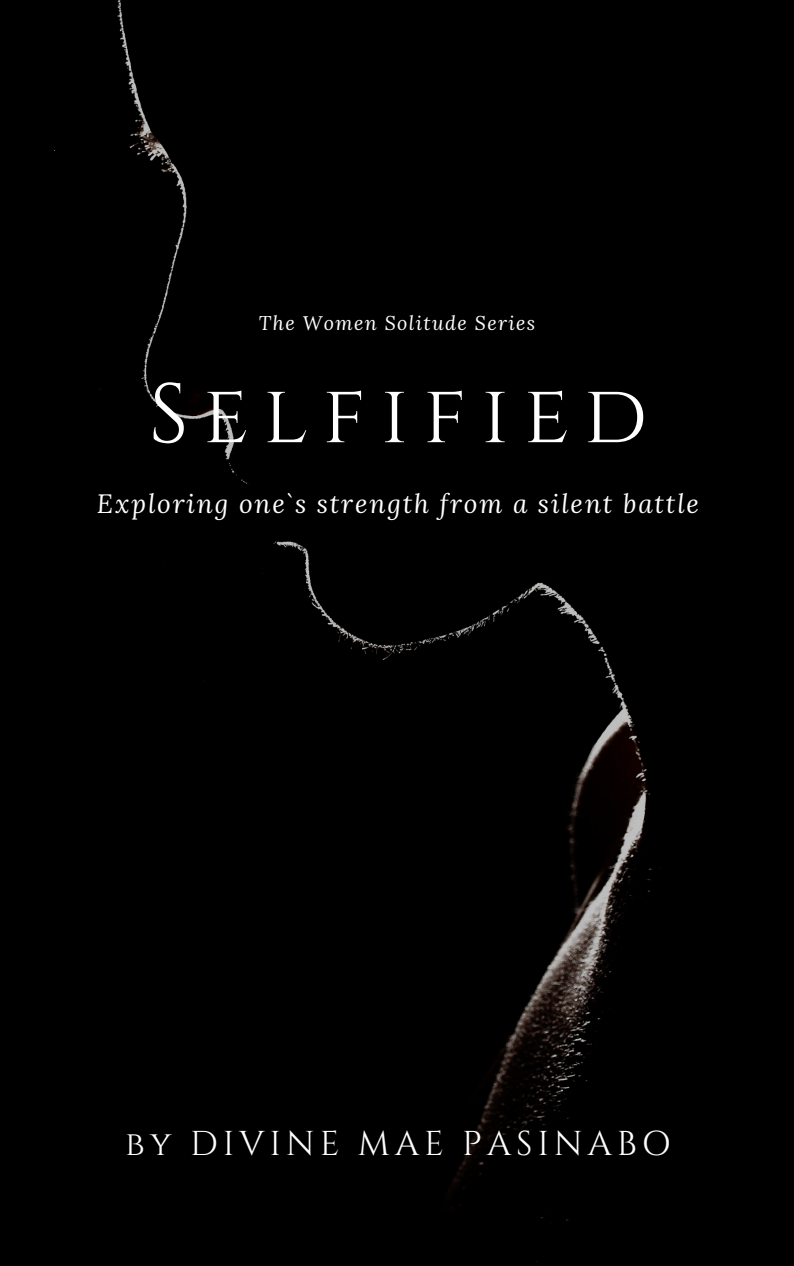
<style>
.page{position:relative;width:794px;height:1266px;background:#fff}
.page>*{position:absolute;margin:0;border:0;box-sizing:border-box;transform-origin:0 0}
.t1{font:83.85px "Cinzel";letter-spacing:.17em;color:#fff}
.t2{font:34.42px "Cinzel";letter-spacing:.14em;color:#fff}
.t3{font:italic 26.25px "Lora";letter-spacing:.07em;color:#fff}
.t4{font:italic 19.65px "Lora";letter-spacing:.07em;color:#fff}
</style>
<div class="page">
<div style="left:0;top:0;width:793px;height:1266px;background:#000"></div>
<p class="t4" style="left:259px;top:309px;width:278px">The Women Solitude Series</p>
<h1 class="t1" style="left:149px;top:361px;width:500px">Selfified</h1>
<p class="t3" style="left:97px;top:486px;width:603px">Exploring one`s strength from a silent battle</p>
<h2 class="t2" style="left:125px;top:1122px;width:546px">by DIVINE MAE PASINABO</h2>
</div>
